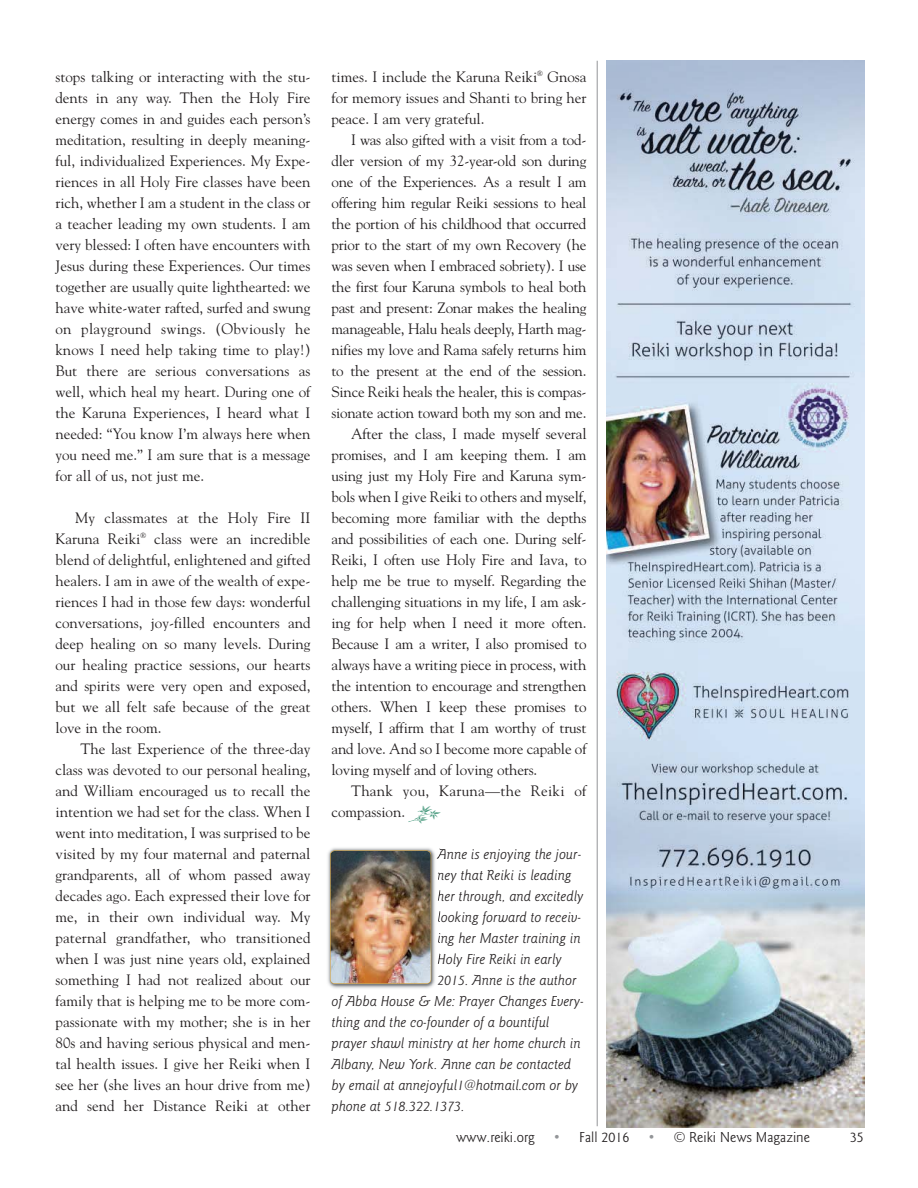
<style>
.page{position:relative;width:918px;height:1188px;background:#fff}
.page>*{position:absolute;margin:0;border:0;box-sizing:border-box;transform-origin:0 0}
.t1{font:15px/21px "Goudy";letter-spacing:-.01em;color:#231f20;text-align:justify}
.t2{font:italic 15px "Goudy Sans Pro";color:#231f20}
.t3{font:15px "Goudy Sans Pro";color:#231f20}
.t4{font:15px "Goudy";letter-spacing:.02em;color:#231f20}
.s1{color:#939598}
</style>
<div class="page">
<img style="left:327px;top:848px;width:111px;height:141px">
<svg style="left:437px;top:849px;width:2px;height:10px"></svg>
<svg style="left:437px;top:975px;width:2px;height:10px"></svg>
<img style="left:330px;top:851px;width:101px;height:133px;border-radius:4px">
<div style="left:330px;top:851px;width:101px;height:133px;border:1px solid #d09b2c;border-radius:5px"></div>
<img style="left:606px;top:61px;width:258px;height:1066px">
<hr style="left:597px;top:61px;width:1px;height:1065px;background:#939598">
<p class="t1" style="left:56px;top:66px;width:257px">stops talking or interacting with the stu&shy;dents in any way. Then the Holy Fire energy comes in and guides each person’s meditation, resulting in deeply meaning&shy;ful, individualized Experiences. My Expe&shy;riences in all Holy Fire classes have been rich, whether I am a student in the class or a teacher leading my own students. I am very blessed: I often have encounters with Jesus during these Experiences. Our times together are usually quite lighthearted: we have white-water rafted, surfed and swung on playground swings. (Obviously he knows I need help taking time to play!)<br>But there are serious conversations as well, which heal my heart. During one of the Karuna Experiences, I heard what I needed: “You know I’m always here when you need me.” I am sure that is a message for all of us, not just me.</p>
<p class="t1" style="left:56px;top:507px;width:257px;text-indent:20px">My classmates at the Holy Fire II Karuna Reiki<sup>®</sup> class were an incredible blend of delightful, enlightened and gifted healers. I am in awe of the wealth of expe&shy;riences I had in those few days: wonderful conversations, joy-filled encounters and deep healing on so many levels. During our healing practice sessions, our hearts and spirits were very open and exposed, but we all felt safe because of the great love in the room.</p>
<p class="t1" style="left:56px;top:738px;width:257px;text-indent:25px">The last Experience of the three-day class was devoted to our personal healing, and William encouraged us to recall the intention we had set for the class. When I went into meditation, I was surprised to be visited by my four maternal and paternal grandparents, all of whom passed away decades ago. Each expressed their love for me, in their own individual way. My paternal grandfather, who transitioned when I was just nine years old, explained something I had not realized about our family that is helping me to be more com&shy;passionate with my mother; she is in her 80s and having serious physical and men&shy;tal health issues. I give her Reiki when I see her (she lives an hour drive from me) and send her Distance Reiki at other</p>
<p class="t1" style="left:332px;top:66px;width:257px">times. I include the Karuna Reiki<sup>®</sup> Gnosa for memory issues and Shanti to bring her peace. I am very grateful.</p>
<p class="t1" style="left:351px;top:129px;width:237px">I was also gifted with a visit from a tod-</p>
<p class="t1" style="left:332px;top:150px;width:256px">dler version of my 32-year-old son during</p>
<p class="t1" style="left:332px;top:171px;width:256px">one of the Experiences. As a result I am</p>
<p class="t1" style="left:332px;top:192px;width:256px">offering him regular Reiki sessions to heal</p>
<p class="t1" style="left:332px;top:213px;width:256px">the portion of his childhood that occurred</p>
<p class="t1" style="left:332px;top:234px;width:256px">prior to the start of my own Recovery (he</p>
<p class="t1" style="left:332px;top:255px;width:256px">was seven when I embraced sobriety). I use</p>
<p class="t1" style="left:332px;top:276px;width:256px">the first four Karuna symbols to heal both</p>
<p class="t1" style="left:332px;top:297px;width:256px">past and present: Zonar makes the healing</p>
<p class="t1" style="left:332px;top:318px;width:256px">manageable, Halu heals deeply, Harth mag-</p>
<p class="t1" style="left:332px;top:339px;width:256px">nifies my love and Rama safely returns him</p>
<p class="t1" style="left:332px;top:360px;width:257px">to the present at the end of the session.</p>
<p class="t1" style="left:332px;top:381px;width:256px">Since Reiki heals the healer, this is compas-</p>
<p class="t1" style="left:332px;top:402px;width:256px">sionate action toward both my son and me.</p>
<p class="t1" style="left:351px;top:423px;width:237px">After the class, I made myself several</p>
<p class="t1" style="left:332px;top:444px;width:257px">promises, and I am keeping them. I am</p>
<p class="t1" style="left:332px;top:465px;width:257px">using just my Holy Fire and Karuna sym-</p>
<p class="t1" style="left:332px;top:486px;width:257px">bols when I give Reiki to others and myself,</p>
<p class="t1" style="left:332px;top:507px;width:256px">becoming more familiar with the depths</p>
<p class="t1" style="left:332px;top:528px;width:257px">and possibilities of each one. During self-</p>
<p class="t1" style="left:332px;top:549px;width:257px">Reiki, I often use Holy Fire and Iava, to</p>
<p class="t1" style="left:332px;top:570px;width:256px">help me be true to myself. Regarding the</p>
<p class="t1" style="left:332px;top:591px;width:257px">challenging situations in my life, I am ask-</p>
<p class="t1" style="left:331px;top:612px;width:256px">ing for help when I need it more often.</p>
<p class="t1" style="left:331px;top:633px;width:257px">Because I am a writer, I also promised to</p>
<p class="t1" style="left:331px;top:654px;width:256px">always have a writing piece in process, with</p>
<p class="t1" style="left:331px;top:675px;width:257px">the intention to encourage and strengthen</p>
<p class="t1" style="left:331px;top:696px;width:257px">others. When I keep these promises to</p>
<p class="t1" style="left:331px;top:717px;width:256px">myself, I affirm that I am worthy of trust</p>
<p class="t1" style="left:331px;top:738px;width:257px">and love. And so I become more capable of</p>
<p class="t1" style="left:331px;top:759px;width:207px">loving myself and of loving others.</p>
<p class="t4" style="left:351px;top:781px;width:237px">Thank you, Karuna—the Reiki of</p>
<p class="t1" style="left:331px;top:801px;width:75px">compassion.</p>
<p class="t2" style="left:437px;top:846px;width:145px">Anne is enjoying the jour-</p>
<p class="t2" style="left:437px;top:867px;width:136px">ney that Reiki is leading</p>
<p class="t2" style="left:437px;top:888px;width:148px">her through, and excitedly</p>
<p class="t2" style="left:437px;top:909px;width:145px">looking forward to receiv-</p>
<p class="t2" style="left:437px;top:930px;width:145px">ing her Master training in</p>
<p class="t2" style="left:437px;top:951px;width:126px">Holy Fire Reiki in early</p>
<p class="t2" style="left:437px;top:972px;width:141px">2015. Anne is the author</p>
<p class="t2" style="left:332px;top:993px;width:254px">of Abba House &amp; Me: Prayer Changes Every-</p>
<p class="t2" style="left:331px;top:1014px;width:219px">thing and the co-founder of a bountiful</p>
<p class="t2" style="left:331px;top:1035px;width:251px">prayer shawl ministry at her home church in</p>
<p class="t2" style="left:331px;top:1056px;width:241px">Albany, New York. Anne can be contacted</p>
<p class="t2" style="left:331px;top:1077px;width:248px">by email at annejoyful1@hotmail.com or by</p>
<p class="t2" style="left:331px;top:1098px;width:135px">phone at 518.322.1373.</p>
<p class="t3" style="left:456px;top:1129px;width:80px">www.reiki.org</p>
<p class="t3" style="left:554px;top:1129px;width:77px"><span class="s1">•</span> Fall 2016</p>
<p class="t3" style="left:648px;top:1129px;width:163px"><span class="s1">•</span> © Reiki News Magazine</p>
<p class="t3" style="left:850px;top:1129px;width:15px">35</p>
</div>
